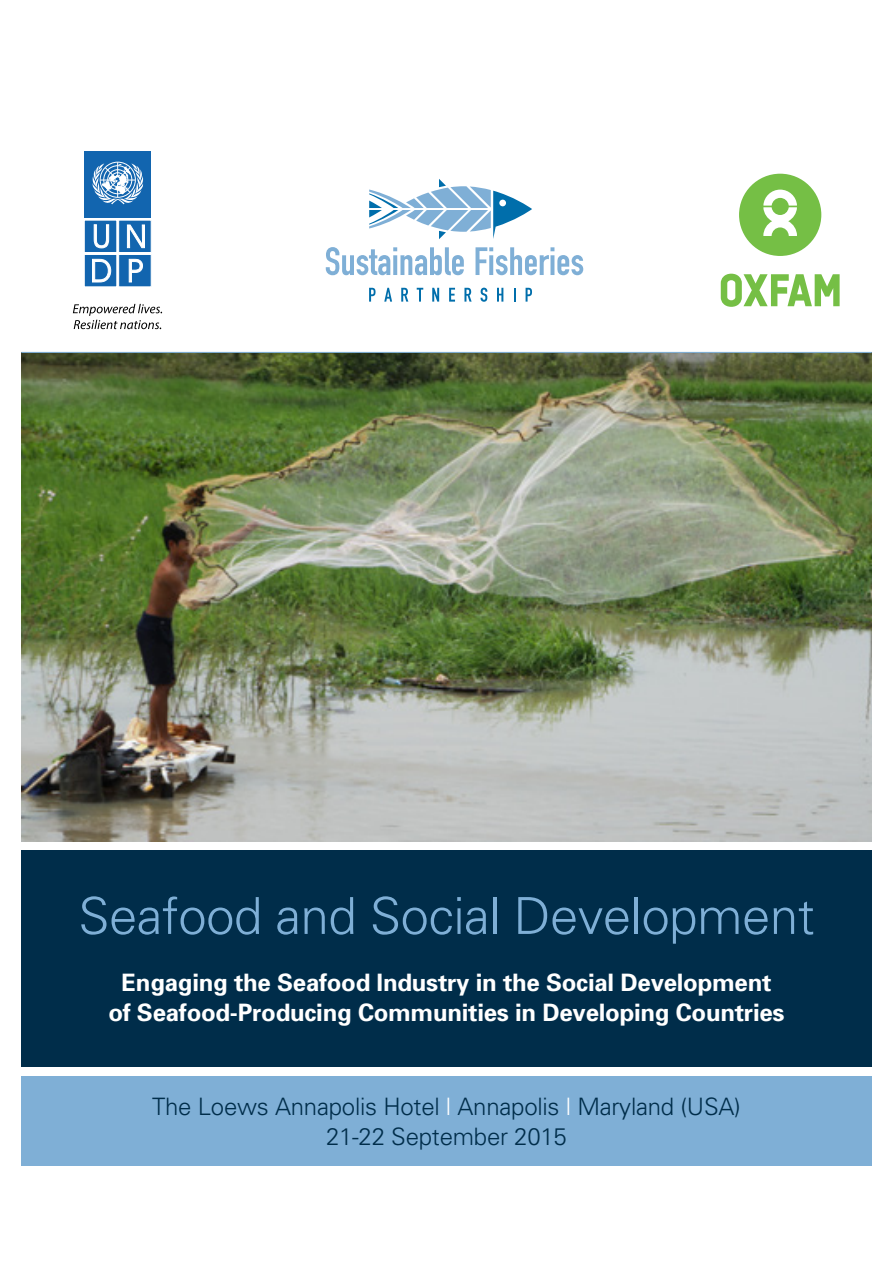
<style>
.page{position:relative;width:893px;height:1263px;background:#fff}
.page>*{position:absolute;margin:0;border:0;box-sizing:border-box;transform-origin:0 0}
.t1{font:300 51px "Univers";letter-spacing:-.01em;color:#7fafd6}
.t2{font:700 24px/30px "Univers";letter-spacing:-.01em;color:#fff;text-align:center}
.t3{font:300 24px/30px "Univers";letter-spacing:-.01em;color:#002d4a;text-align:center}
.s1{color:#fff}
</style>
<div class="page">
<img style="left:21px;top:353px;width:851px;height:489px">
<div style="left:21px;top:850px;width:851px;height:217px;background:#002d4a"></div>
<div style="left:21px;top:1076px;width:851px;height:89px;background:#7fafd6"></div>
<hr style="left:21px;top:352px;width:851px;height:1px;background:#7fafd6">
<svg style="left:369px;top:179px;width:163px;height:60px"></svg>
<svg style="left:326px;top:247px;width:138px;height:28px"></svg>
<svg style="left:476px;top:247px;width:107px;height:28px"></svg>
<svg style="left:369px;top:288px;width:6px;height:14px"></svg>
<svg style="left:384px;top:288px;width:8px;height:14px"></svg>
<svg style="left:401px;top:288px;width:7px;height:14px"></svg>
<svg style="left:417px;top:288px;width:6px;height:14px"></svg>
<svg style="left:432px;top:288px;width:7px;height:14px"></svg>
<svg style="left:449px;top:288px;width:6px;height:14px"></svg>
<svg style="left:464px;top:288px;width:8px;height:14px"></svg>
<svg style="left:481px;top:288px;width:6px;height:14px"></svg>
<svg style="left:497px;top:288px;width:6px;height:14px"></svg>
<svg style="left:514px;top:288px;width:1px;height:14px"></svg>
<svg style="left:526px;top:288px;width:6px;height:14px"></svg>
<svg style="left:739px;top:174px;width:82px;height:82px"></svg>
<svg style="left:721px;top:274px;width:119px;height:33px"></svg>
<svg style="left:73px;top:304px;width:89px;height:25px"></svg>
<div style="left:84px;top:151px;width:67px;height:67px;background:#1265af"></div>
<svg style="left:93px;top:162px;width:50px;height:42px"></svg>
<div style="left:84px;top:220px;width:33px;height:33px;background:#1265af;border:1px solid #fff"></div>
<div style="left:84px;top:254px;width:33px;height:33px;background:#1265af;border:1px solid #fff"></div>
<div style="left:119px;top:220px;width:32px;height:33px;background:#1265af"></div>
<div style="left:119px;top:254px;width:32px;height:33px;background:#1265af"></div>
<svg style="left:127px;top:225px;width:18px;height:23px"></svg>
<svg style="left:92px;top:259px;width:19px;height:23px"></svg>
<svg style="left:129px;top:259px;width:14px;height:23px"></svg>
<svg style="left:94px;top:225px;width:15px;height:23px"></svg>
<h1 class="t1" style="left:78px;top:885px;width:738px">Seafood and Social Development</h1>
<p class="t2" style="left:108px;top:967px;width:678px">Engaging the Seafood Industry in the Social Development of Seafood-Producing Communities in Developing Countries</p>
<p class="t3" style="left:152px;top:1091px;width:590px">The Loews Annapolis Hotel <span class="s1">|</span> Annapolis <span class="s1">|</span> Maryland (USA)<br>21-22 September 2015</p>
</div>
